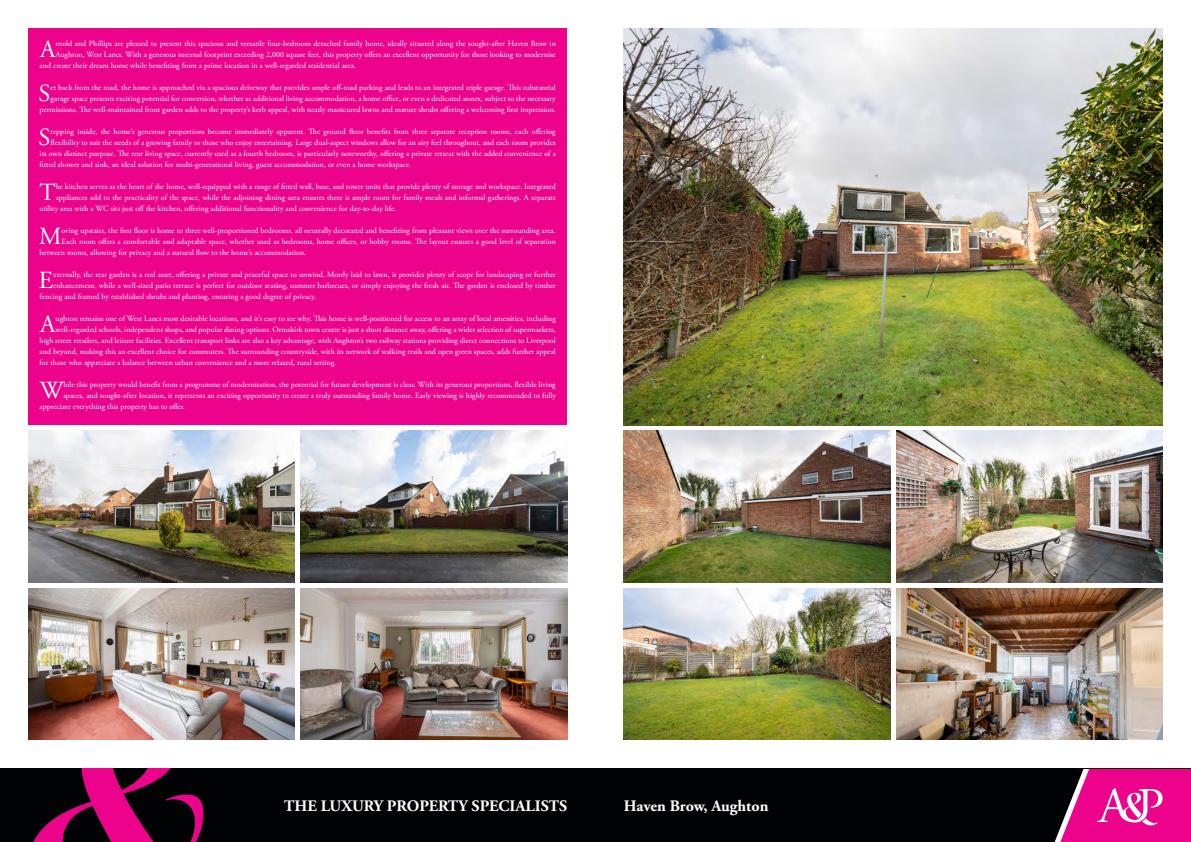
<style>
.page{position:relative;width:1191px;height:842px;background:#fff}
.page>*{position:absolute;margin:0;border:0;box-sizing:border-box;transform-origin:0 0}
.t1{font:24.6px "Adobe Garamond Pro";color:#fff}
.t2{font:700 16px "Adobe Garamond Pro";color:#fff}
.t3{font:8px/11px "Adobe Garamond Pro";color:#fff;text-align:right}
</style>
<div class="page">
<div style="left:0;top:769px;width:1191px;height:73px;background:#010203"></div>
<svg style="left:33px;top:769px;width:171px;height:73px"></svg>
<svg style="left:1054px;top:769px;width:137px;height:73px;background:#d51e89"></svg>
<div style="left:28px;top:28px;width:539px;height:397px;background:#ed028c"></div>
<img style="left:624px;top:28px;width:538px;height:397px">
<img style="left:896px;top:588px;width:266px;height:152px">
<img style="left:624px;top:588px;width:266px;height:152px">
<img style="left:896px;top:431px;width:266px;height:152px">
<img style="left:624px;top:431px;width:266px;height:152px">
<img style="left:28px;top:431px;width:267px;height:152px">
<img style="left:300px;top:431px;width:267px;height:152px">
<img style="left:28px;top:588px;width:267px;height:152px">
<img style="left:300px;top:588px;width:267px;height:152px">
<p class="t1" style="left:40px;top:35px;width:17px">A</p>
<p class="t3" style="left:56px;top:38px;width:502px">rnold and Phillips are pleased to present this spacious and versatile four-bedroom detached family home, ideally situated along the sought-after Haven Brow in</p>
<p class="t3" style="left:56px;top:49px;width:502px">Aughton, West Lancs. With a generous internal footprint exceeding 2,000 square feet, this property offers an excellent opportunity for those looking to modernise</p>
<p class="t3" style="left:40px;top:60px;width:318px">and create their dream home while benefiting from a prime location in a well-regarded residential area.</p>
<p class="t1" style="left:39px;top:79px;width:14px">S</p>
<p class="t3" style="left:40px;top:82px;width:518px">et back from the road, the home is approached via a spacious driveway that provides ample off-road parking and leads to an integrated triple garage. This substantial garage space presents exciting potential for conversion, whether as additional living accommodation, a home office, or even a dedicated annex, subject to the necessary permissions. The well-maintained front garden adds to the property’s kerb appeal, with neatly manicured lawns and mature shrubs offering a welcoming first impression.</p>
<p class="t1" style="left:39px;top:123px;width:14px">S</p>
<p class="t3" style="left:51px;top:126px;width:507px">tepping inside, the home’s generous proportions become immediately apparent. The ground floor benefits from three separate reception rooms, each offering</p>
<p class="t3" style="left:51px;top:137px;width:506px">flexibility to suit the needs of a growing family or those who enjoy entertaining. Large dual-aspect windows allow for an airy feel throughout, and each room provides</p>
<p class="t3" style="left:40px;top:148px;width:518px">its own distinct purpose. The rear living space, currently used as a fourth bedroom, is particularly noteworthy, offering a private retreat with the added convenience of a</p>
<p class="t3" style="left:40px;top:159px;width:373px">fitted shower and sink, an ideal solution for multi-generational living, guest accommodation, or even a home workspace.</p>
<p class="t1" style="left:39px;top:178px;width:18px">T</p>
<p class="t3" style="left:56px;top:181px;width:502px">he kitchen serves as the heart of the home, well-equipped with a range of fitted wall, base, and tower units that provide plenty of storage and workspace. Integrated</p>
<p class="t3" style="left:56px;top:192px;width:501px">appliances add to the practicality of the space, while the adjoining dining area ensures there is ample room for family meals and informal gatherings. A separate</p>
<p class="t3" style="left:40px;top:203px;width:358px">utility area with a WC sits just off the kitchen, offering additional functionality and convenience for day-to-day life.</p>
<p class="t1" style="left:39px;top:222px;width:24px">M</p>
<p class="t3" style="left:61px;top:225px;width:496px">oving upstairs, the first floor is home to three well-proportioned bedrooms, all neutrally decorated and benefiting from pleasant views over the surrounding area.</p>
<p class="t3" style="left:61px;top:236px;width:496px">Each room offers a comfortable and adaptable space, whether used as bedrooms, home offices, or hobby rooms. The layout ensures a good level of separation</p>
<p class="t3" style="left:40px;top:247px;width:268px">between rooms, allowing for privacy and a natural flow to the home’s accommodation.</p>
<p class="t1" style="left:39px;top:266px;width:16px">E</p>
<p class="t3" style="left:53px;top:269px;width:504px">xternally, the rear garden is a real asset, offering a private and peaceful space to unwind. Mostly laid to lawn, it provides plenty of scope for landscaping or further</p>
<p class="t3" style="left:53px;top:280px;width:504px">enhancement, while a well-sized patio terrace is perfect for outdoor seating, summer barbecues, or simply enjoying the fresh air. The garden is enclosed by timber</p>
<p class="t3" style="left:40px;top:291px;width:278px">fencing and framed by established shrubs and planting, ensuring a good degree of privacy.</p>
<p class="t1" style="left:40px;top:310px;width:17px">A</p>
<p class="t3" style="left:56px;top:313px;width:502px">ughton remains one of West Lancs most desirable locations, and it’s easy to see why. This home is well-positioned for access to an array of local amenities, including</p>
<p class="t3" style="left:56px;top:324px;width:502px">well-regarded schools, independent shops, and popular dining options. Ormskirk town centre is just a short distance away, offering a wider selection of supermarkets,</p>
<p class="t3" style="left:40px;top:335px;width:517px">high street retailers, and leisure facilities. Excellent transport links are also a key advantage, with Aughton’s two railway stations providing direct connections to Liverpool</p>
<p class="t3" style="left:40px;top:346px;width:518px">and beyond, making this an excellent choice for commuters. The surrounding countryside, with its network of walking trails and open green spaces, adds further appeal</p>
<p class="t3" style="left:40px;top:357px;width:298px">for those who appreciate a balance between urban convenience and a more relaxed, rural setting.</p>
<p class="t1" style="left:40px;top:376px;width:25px">W</p>
<p class="t3" style="left:63px;top:379px;width:494px">hile this property would benefit from a programme of modernisation, the potential for future development is clear. With its generous proportions, flexible living</p>
<p class="t3" style="left:63px;top:390px;width:494px">spaces, and sought-after location, it represents an exciting opportunity to create a truly outstanding family home. Early viewing is highly recommended to fully</p>
<p class="t3" style="left:40px;top:401px;width:147px">appreciate everything this property has to offer.</p>
<p class="t2" style="left:284px;top:797px;width:284px">THE LUXURY PROPERTY SPECIALISTS</p>
<p class="t2" style="left:624px;top:797px;width:146px">Haven Brow, Aughton</p>
</div>
